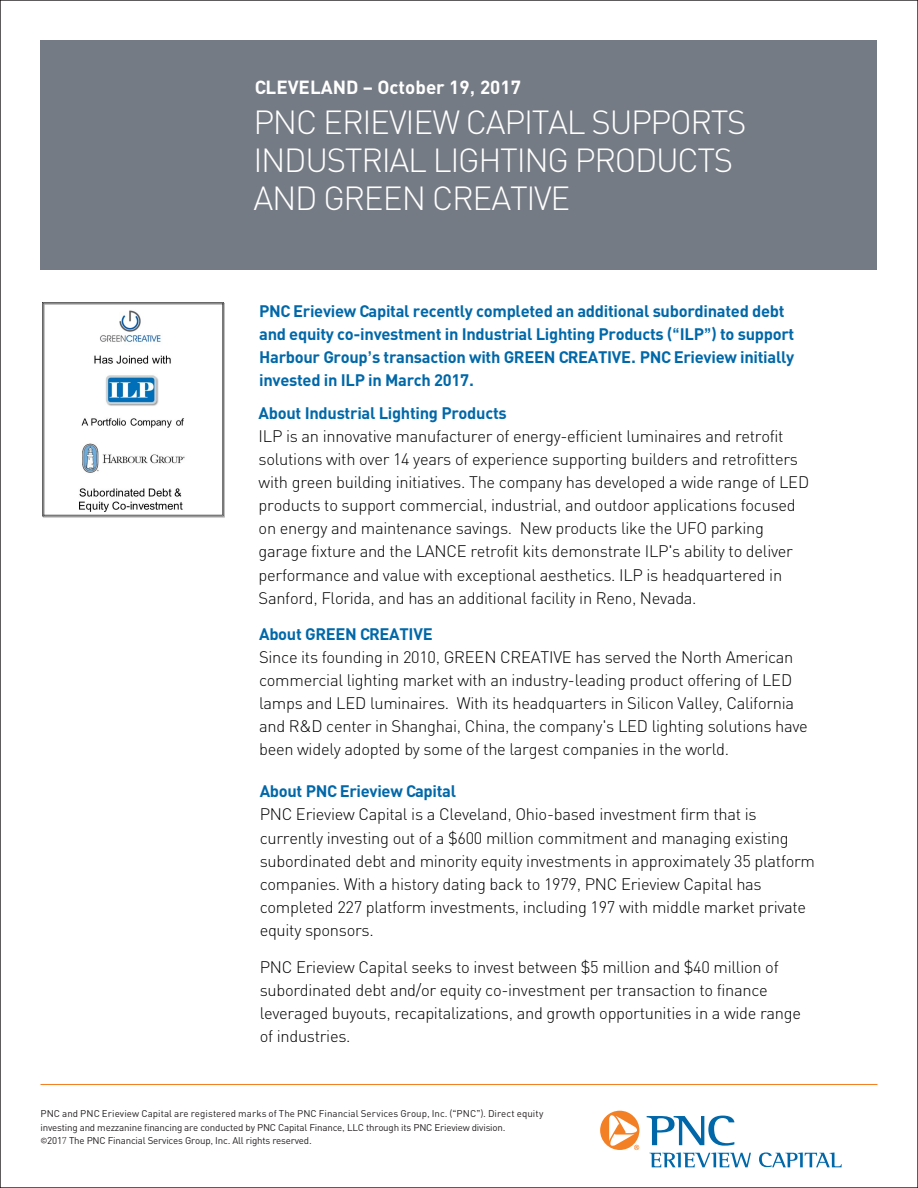
<style>
.page{position:relative;width:918px;height:1188px;background:#fff}
.page>*{position:absolute;margin:0;border:0;box-sizing:border-box;transform-origin:0 0}
.t1{font:33px/37.8px "PNC Sans Regular";letter-spacing:-.04em;color:#fff}
.t2{font:18.75px "PNC Sans Bold";color:#fff}
.t3{font:16.5px/23.1px "PNC Sans Regular";letter-spacing:-.02em;color:#000}
.t4{font:16.5px/23.1px "PNC Sans Bold";letter-spacing:-.02em;color:#0068a9}
.t5{font:9.75px/13.2px "PNC Sans";letter-spacing:-.02em;color:#231f20}
.s1{font-family:"PNC Sans";font-weight:700}
.s2{font-family:"PNC Sans Regular"}
</style>
<div class="page">
<div style="left:40px;top:41px;width:838px;height:229px;background:#757b84"></div>
<hr style="left:40px;top:1084px;width:838px;height:1px;background:#f48026">
<svg style="left:647px;top:1116px;width:87px;height:30px"></svg>
<svg style="left:600px;top:1111px;width:39px;height:39px"></svg>
<svg style="left:649px;top:1152px;width:102px;height:15px"></svg>
<svg style="left:759px;top:1152px;width:83px;height:15px"></svg>
<img style="left:43px;top:302px;width:181px;height:216px">
<p class="t2" style="left:255px;top:74px;width:267px">CLEVELAND <span class="s1">–</span> October 19<span class="s1">, 201</span>7</p>
<h1 class="t1" style="left:253px;top:103px;width:495px">PNC ERIEVIEW CAPITAL SUPPORTS<br>INDUSTRIAL LIGHTING PRODUCTS<br>AND GREEN CREATIVE</h1>
<p class="t4" style="left:259px;top:299px;width:537px">PNC Erieview Capital recently completed an additional subordinated debt and equity co-investment in Industrial Lighting Products (“ILP”) to support Harbour Group’s transaction with GREEN CREATIVE. PNC Erieview initially invested in ILP in March 2017.</p>
<p class="t4" style="left:259px;top:401px;width:250px">About Industrial Lighting Products</p>
<p class="t3" style="left:259px;top:424px;width:552px">ILP is an innovative manufacturer of energy-efficient luminaires and retrofit solutions with over 14 years of experience supporting builders and retrofitters with green building initiatives. The company has developed a wide range of LED products to support commercial, industrial, and outdoor applications focused on energy and maintenance savings. New products like the UFO parking garage fixture and the LANCE retrofit kits demonstrate ILP's ability to deliver performance and value with exceptional aesthetics. ILP is headquartered in Sanford, Florida, and has an additional facility in Reno, Nevada.</p>
<p class="t4" style="left:259px;top:622px;width:175px">About GREEN CREATIVE</p>
<p class="t3" style="left:259px;top:646px;width:550px">Since its founding in 2010, GREEN CREATIVE has served the North American commercial lighting market with an industry-leading product offering of LED lamps and LED luminaires. With its headquarters in Silicon Valley, California and R&amp;D center in Shanghai, China, the company's LED lighting solutions have been widely adopted by some of the largest companies in the world.</p>
<p class="t4" style="left:260px;top:780px;width:198px">About PNC Erieview Capital</p>
<p class="t3" style="left:260px;top:803px;width:557px">PNC Erieview Capital is a Cleveland, Ohio-based investment firm that is currently investing out of a $600 million commitment and managing existing subordinated debt and minority equity investments in approximately 35 platform companies. With a history dating back to 1979, PNC Erieview Capital has completed 227 platform investments, including 197 with middle market private equity sponsors.</p>
<p class="t3" style="left:260px;top:955px;width:543px">PNC Erieview Capital seeks to invest between $5 million and $40 million of subordinated debt and/or equity co-investment per transaction to finance leveraged buyouts, recapitalizations, and growth opportunities in a wide range of industries.</p>
<p class="t5" style="left:40px;top:1107px;width:504px">PNC and PNC Erieview Capital are registered marks of The PNC Financial Services Group, Inc. (“PNC”). Direct equity investing and mezzanine financing are conducted by PNC Capital Finance, LLC through its PNC Erieview division.<br>©201<span class="s2">7</span> The PNC Financial Services Group, Inc. All rights reserved.</p>
</div>
